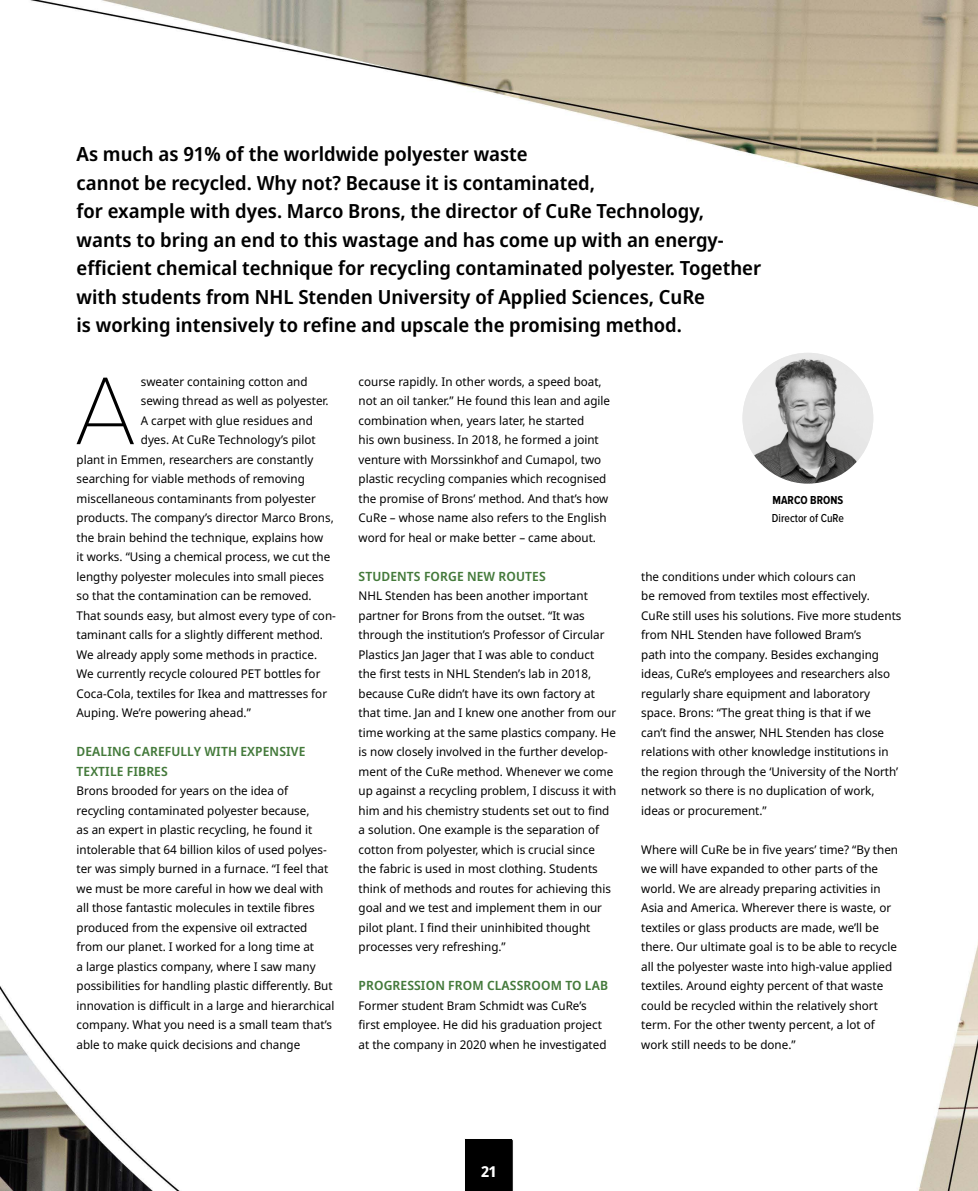
<style>
.page{position:relative;width:978px;height:1191px;background:#fff}
.page>*{position:absolute;margin:0;border:0;box-sizing:border-box;transform-origin:0 0}
.Broodtekst{font:100 99.75px "Proxima Nova A";color:#000}
.Introductie_middel{font:600 19.5px/28.5px "Noto Sans Display";color:#000}
.t1{font:700 15px "Noto Sans Display";color:#fff}
.Tussenkopje{font:600 12.75px/19.5px "Noto Sans Display";letter-spacing:.01em;color:#447a3b}
.Broodtekst-2{font:12px/19.5px "Noto Sans";color:#000}
.Bijschrift{font:500 12px "Proxima Nova A Cond";color:#000}
.Bijschrift-2{font:700 12px "Proxima Nova A Cond";color:#000}
</style>
<div class="page">
<img style="left:0;top:0;width:978px;height:1191px">
<img style="left:742px;top:353px;width:131px;height:130px;border-radius:65px">
<div style="left:466px;top:1140px;width:46px;height:51px;background:#000"></div>
<p class="Introductie_middel" style="left:77px;top:140px;width:686px">As much as 91% of the worldwide polyester waste<br>cannot be recycled. Why not? Because it is contaminated,<br>for example with dyes. Marco Brons, the director of CuRe Technology, wants to bring an end to this wastage and has come up with an energy&shy;efficient chemical technique for recycling contaminated polyester. Together with students from NHL Stenden University of Applied Sciences, CuRe<br>is working intensively to refine and upscale the promising method.</p>
<p class="Broodtekst" style="left:74px;top:354px;width:63px">A</p>
<p class="Broodtekst-2" style="left:141px;top:372px;width:168px">sweater containing cotton and</p>
<p class="Broodtekst-2" style="left:141px;top:391px;width:189px">sewing thread as well as polyester.</p>
<p class="Broodtekst-2" style="left:141px;top:411px;width:173px">A carpet with glue residues and</p>
<p class="Broodtekst-2" style="left:141px;top:430px;width:176px">dyes. At CuRe Technology’s pilot</p>
<p class="Broodtekst-2" style="left:77px;top:450px;width:238px">plant in Emmen, researchers are constantly</p>
<p class="Broodtekst-2" style="left:77px;top:469px;width:230px">searching for viable methods of removing</p>
<p class="Broodtekst-2" style="left:77px;top:489px;width:241px">miscellaneous contaminants from polyester</p>
<p class="Broodtekst-2" style="left:77px;top:508px;width:259px">products. The company’s director Marco Brons,</p>
<p class="Broodtekst-2" style="left:77px;top:528px;width:248px">the brain behind the technique, explains how</p>
<p class="Broodtekst-2" style="left:77px;top:547px;width:255px">it works. “Using a chemical process, we cut the</p>
<p class="Broodtekst-2" style="left:77px;top:567px;width:249px">lengthy polyester molecules into small pieces</p>
<p class="Broodtekst-2" style="left:77px;top:586px;width:237px">so that the contamination can be removed.</p>
<p class="Broodtekst-2" style="left:77px;top:606px;width:261px">That sounds easy, but almost every type of con-</p>
<p class="Broodtekst-2" style="left:77px;top:625px;width:248px">taminant calls for a slightly different method.</p>
<p class="Broodtekst-2" style="left:77px;top:645px;width:242px">We already apply some methods in practice.</p>
<p class="Broodtekst-2" style="left:77px;top:664px;width:245px">We currently recycle coloured PET bottles for</p>
<p class="Broodtekst-2" style="left:77px;top:684px;width:252px">Coca-Cola, textiles for Ikea and mattresses for</p>
<p class="Broodtekst-2" style="left:77px;top:703px;width:176px">Auping. We’re powering ahead.”</p>
<h2 class="Tussenkopje" style="left:77px;top:742px;width:230px">DEALING CAREFULLY WITH EXPENSIVE<br>TEXTILE FIBRES</h2>
<p class="Broodtekst-2" style="left:77px;top:781px;width:259px">Brons brooded for years on the idea of recycling contaminated polyester because,<br>as an expert in plastic recycling, he found it intolerable that 64 billion kilos of used polyes&shy;ter was simply burned in a furnace. “I feel that we must be more careful in how we deal with all those fantastic molecules in textile fibres produced from the expensive oil extracted from our planet. I worked for a long time at<br>a large plastics company, where I saw many possibilities for handling plastic differently. But innovation is difficult in a large and hierarchical company. What you need is a small team that’s able to make quick decisions and change</p>
<p class="Broodtekst-2" style="left:359px;top:372px;width:253px">course rapidly. In other words, a speed boat, not an oil tanker.” He found this lean and agile combination when, years later, he started<br>his own business. In 2018, he formed a joint venture with Morssinkhof and Cumapol, two plastic recycling companies which recognised the promise of Brons’ method. And that’s how CuRe – whose name also refers to the English word for heal or make better – came about.</p>
<h2 class="Tussenkopje" style="left:359px;top:566px;width:189px">STUDENTS FORGE NEW ROUTES</h2>
<p class="Broodtekst-2" style="left:359px;top:586px;width:259px">NHL Stenden has been another important partner for Brons from the outset. “It was through the institution’s Professor of Circular Plastics Jan Jager that I was able to conduct<br>the first tests in NHL Stenden’s lab in 2018, because CuRe didn’t have its own factory at that time. Jan and I knew one another from our time working at the same plastics company. He is now closely involved in the further develop&shy;ment of the CuRe method. Whenever we come up against a recycling problem, I discuss it with him and his chemistry students set out to find a solution. One example is the separation of cotton from polyester, which is crucial since<br>the fabric is used in most clothing. Students think of methods and routes for achieving this goal and we test and implement them in our pilot plant. I find their uninhibited thought processes very refreshing.”</p>
<h2 class="Tussenkopje" style="left:359px;top:976px;width:251px">PROGRESSION FROM CLASSROOM TO LAB</h2>
<p class="Broodtekst-2" style="left:359px;top:996px;width:249px">Former student Bram Schmidt was CuRe’s first employee. He did his graduation project at the company in 2020 when he investigated</p>
<p class="Bijschrift-2" style="left:773px;top:493px;width:72px">MARCO BRONS</p>
<p class="Bijschrift" style="left:772px;top:511px;width:73px">Director of CuRe</p>
<p class="Broodtekst-2" style="left:641px;top:567px;width:262px">the conditions under which colours can<br>be removed from textiles most effectively.<br>CuRe still uses his solutions. Five more students from NHL Stenden have followed Bram’s<br>path into the company. Besides exchanging ideas, CuRe’s employees and researchers also regularly share equipment and laboratory space. Brons: “The great thing is that if we<br>can’t find the answer, NHL Stenden has close relations with other knowledge institutions in the region through the ‘University of the North’ network so there is no duplication of work, ideas or procurement.”</p>
<p class="Broodtekst-2" style="left:641px;top:840px;width:258px">Where will CuRe be in five years’ time? “By then we will have expanded to other parts of the world. We are already preparing activities in Asia and America. Wherever there is waste, or textiles or glass products are made, we’ll be there. Our ultimate goal is to be able to recycle all the polyester waste into high-value applied textiles. Around eighty percent of that waste could be recycled within the relatively short term. For the other twenty percent, a lot of work still needs to be done.”</p>
<p class="t1" style="left:481px;top:1161px;width:17px">21</p>
</div>
